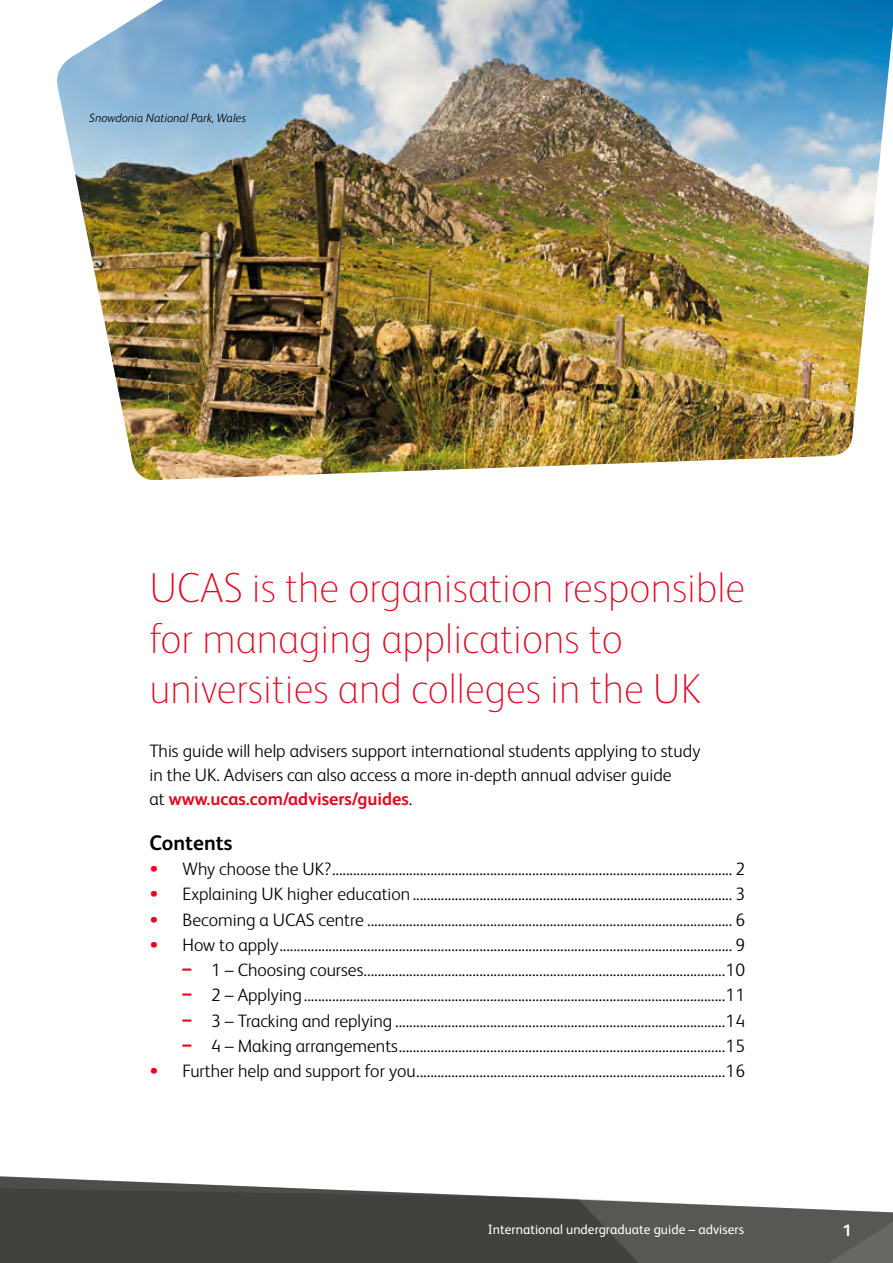
<style>
.page{position:relative;width:893px;height:1263px;background:#fff}
.page>*{position:absolute;margin:0;border:0;box-sizing:border-box;transform-origin:0 0}
.t1{font:100 42px/50.4px "FS Albert Pro";color:#e40521}
.t2{font:700 21px "FS Albert Pro";color:#000}
.t3{font:300 18px/24px "FS Albert Pro";color:#000}
.t4{font:700 16.5px "FS Albert Pro";color:#fff}
.t5{font:13.5px "FS Albert Pro";color:#fff}
.t6{font:italic 300 12px "FS Albert Pro";color:#000}
.s1{font-weight:700;color:#e40521}
.s2{color:#e40521}
</style>
<div class="page">
<svg style="left:0;top:1177px;width:893px;height:86px;fill:#43413e"></svg>
<img style="left:57px;top:0;width:836px;height:480px">
<p class="t6" style="left:89px;top:110px;width:158px">Snowdonia National Park, Wales</p>
<h1 class="t1" style="left:150px;top:561px;width:597px">UCAS is the organisation responsible for managing applications to universities and colleges in the UK</h1>
<p class="t3" style="left:150px;top:738px;width:552px">This guide will help advisers support international students applying to study in the UK. Advisers can also access a more in-depth annual adviser guide<br>at <span class="s1">www.ucas.com/advisers/guides</span>.</p>
<p class="t2" style="left:150px;top:828px;width:84px">Contents</p>
<p class="t3" style="left:150px;top:856px;width:597px"><span class="s2">•</span> Why choose the UK?.................................................................................................................. 2</p>
<p class="t3" style="left:150px;top:881px;width:597px"><span class="s2">•</span> Explaining UK higher education ........................................................................................... 3</p>
<p class="t3" style="left:150px;top:906px;width:597px"><span class="s2">•</span> Becoming a UCAS centre ........................................................................................................ 6</p>
<p class="t3" style="left:150px;top:931px;width:597px"><span class="s2">•</span> How to apply................................................................................................................................. 9</p>
<p class="t3" style="left:183px;top:957px;width:564px"><span class="s1">–</span> 1 – Choosing courses.......................................................................................................10</p>
<p class="t3" style="left:183px;top:982px;width:564px"><span class="s1">–</span> 2 – Applying........................................................................................................................11</p>
<p class="t3" style="left:183px;top:1007px;width:564px"><span class="s1">–</span> 3 – Tracking and replying ..............................................................................................14</p>
<p class="t3" style="left:183px;top:1032px;width:564px"><span class="s1">–</span> 4 – Making arrangements.............................................................................................15</p>
<p class="t3" style="left:150px;top:1058px;width:597px"><span class="s2">•</span> Further help and support for you........................................................................................16</p>
<p class="t5" style="left:488px;top:1219px;width:258px">International undergraduate guide – advisers</p>
<p class="t4" style="left:843px;top:1219px;width:11px">1</p>
</div>
